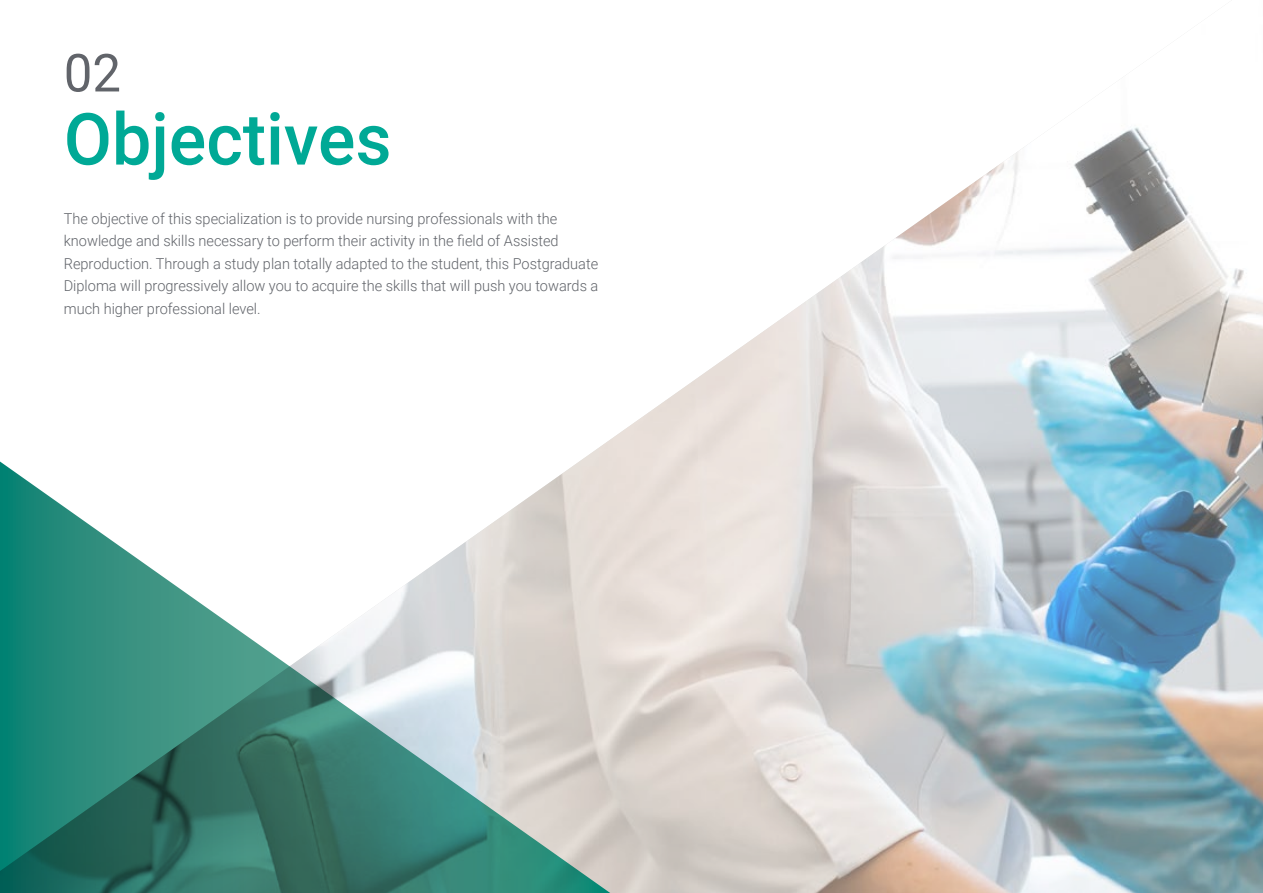
<style>
.page{position:relative;width:1263px;height:893px;background:#fff}
.page>*{position:absolute;margin:0;border:0;box-sizing:border-box;transform-origin:0 0}
.t1{font:500 72px "Roboto";color:#00a996}
.t2{font:52.5px "Roboto";color:#61646a}
.t3{font:300 15px/22.5px "Roboto";color:#61646a}
</style>
<div class="page">
<img style="left:601px;top:127px;width:662px;height:766px">
<svg style="left:0;top:446px;width:640px;height:447px"></svg>
<h2 class="t2" style="left:64px;top:36px;width:59px">02</h2>
<h1 class="t1" style="left:64px;top:89px;width:329px">Objectives</h1>
<p class="t3" style="left:64px;top:207px;width:536px">The objective of this specialization is to provide nursing professionals with the knowledge and skills necessary to perform their activity in the field of Assisted Reproduction. Through a study plan totally adapted to the student, this Postgraduate Diploma will progressively allow you to acquire the skills that will push you towards a much higher professional level.</p>
</div>
